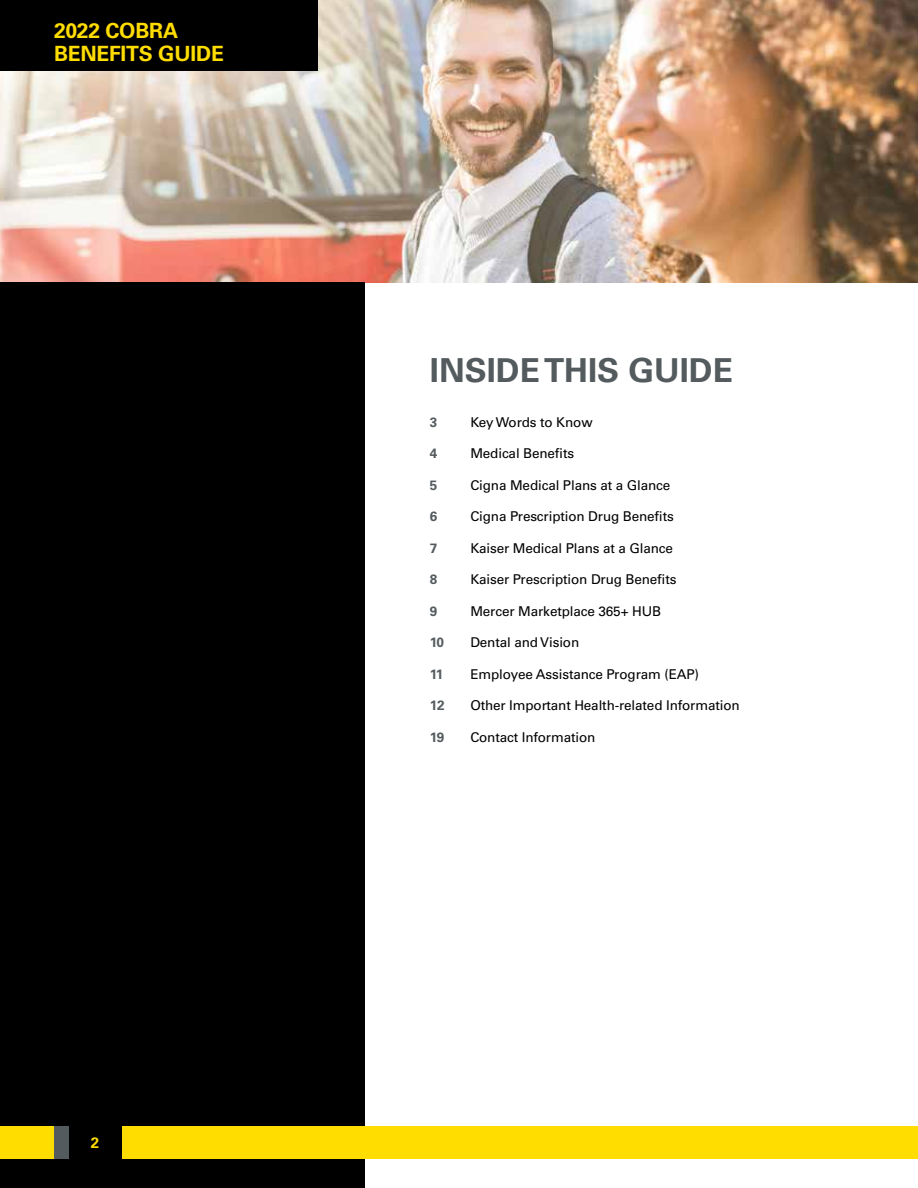
<style>
.page{position:relative;width:918px;height:1188px;background:#fff}
.page>*{position:absolute;margin:0;border:0;box-sizing:border-box;transform-origin:0 0}
.t1{font:700 33px "Univers LT Std";color:#545b5e}
.t2{font:700 21px/23.1px "Univers LT Std";letter-spacing:-.01em;color:#fd0}
.t3{font:700 15px "Univers LT Std";color:#fd0}
.t4{font:13.5px "Univers LT Std";letter-spacing:-.01em;color:#000}
.t5{font:700 13.5px "Univers LT Std";letter-spacing:-.05em;color:#545b5e}
</style>
<div class="page">
<img style="left:0;top:0;width:918px;height:282px">
<div style="left:0;top:282px;width:364px;height:906px;background:#000"></div>
<div style="left:0;top:0;width:318px;height:71px;background:#000"></div>
<div style="left:0;top:1126px;width:918px;height:33px;background:#fd0"></div>
<div style="left:68px;top:1126px;width:54px;height:33px;background:#000"></div>
<div style="left:54px;top:1126px;width:14px;height:33px;background:#545b5e"></div>
<h2 class="t2" style="left:54px;top:19px;width:171px">2022 COBRA<br>BENEFITS GUIDE</h2>
<p class="t3" style="left:91px;top:1134px;width:10px">2</p>
<h1 class="t1" style="left:430px;top:351px;width:305px">INSIDE THIS GUIDE</h1>
<p class="t5" style="left:430px;top:414px;width:9px">3</p>
<p class="t4" style="left:470px;top:414px;width:124px">Key Words to Know</p>
<p class="t5" style="left:430px;top:445px;width:9px">4</p>
<p class="t4" style="left:470px;top:445px;width:105px">Medical Benefits</p>
<p class="t5" style="left:430px;top:477px;width:9px">5</p>
<p class="t4" style="left:470px;top:477px;width:202px">Cigna Medical Plans at a Glance</p>
<p class="t5" style="left:430px;top:508px;width:9px">6</p>
<p class="t4" style="left:470px;top:508px;width:205px">Cigna Prescription Drug Benefits</p>
<p class="t5" style="left:430px;top:540px;width:9px">7</p>
<p class="t4" style="left:470px;top:540px;width:204px">Kaiser Medical Plans at a Glance</p>
<p class="t5" style="left:430px;top:571px;width:9px">8</p>
<p class="t4" style="left:470px;top:571px;width:208px">Kaiser Prescription Drug Benefits</p>
<p class="t5" style="left:430px;top:603px;width:9px">9</p>
<p class="t4" style="left:470px;top:603px;width:192px">Mercer Marketplace 365+ HUB</p>
<p class="t5" style="left:430px;top:634px;width:16px">10</p>
<p class="t4" style="left:470px;top:634px;width:111px">Dental and Vision</p>
<p class="t5" style="left:430px;top:666px;width:15px">11</p>
<p class="t4" style="left:470px;top:666px;width:230px">Employee Assistance Program (EAP)</p>
<p class="t5" style="left:430px;top:697px;width:16px">12</p>
<p class="t4" style="left:470px;top:697px;width:271px">Other Important Health-related Information</p>
<p class="t5" style="left:430px;top:729px;width:16px">19</p>
<p class="t4" style="left:470px;top:729px;width:127px">Contact Information</p>
</div>
